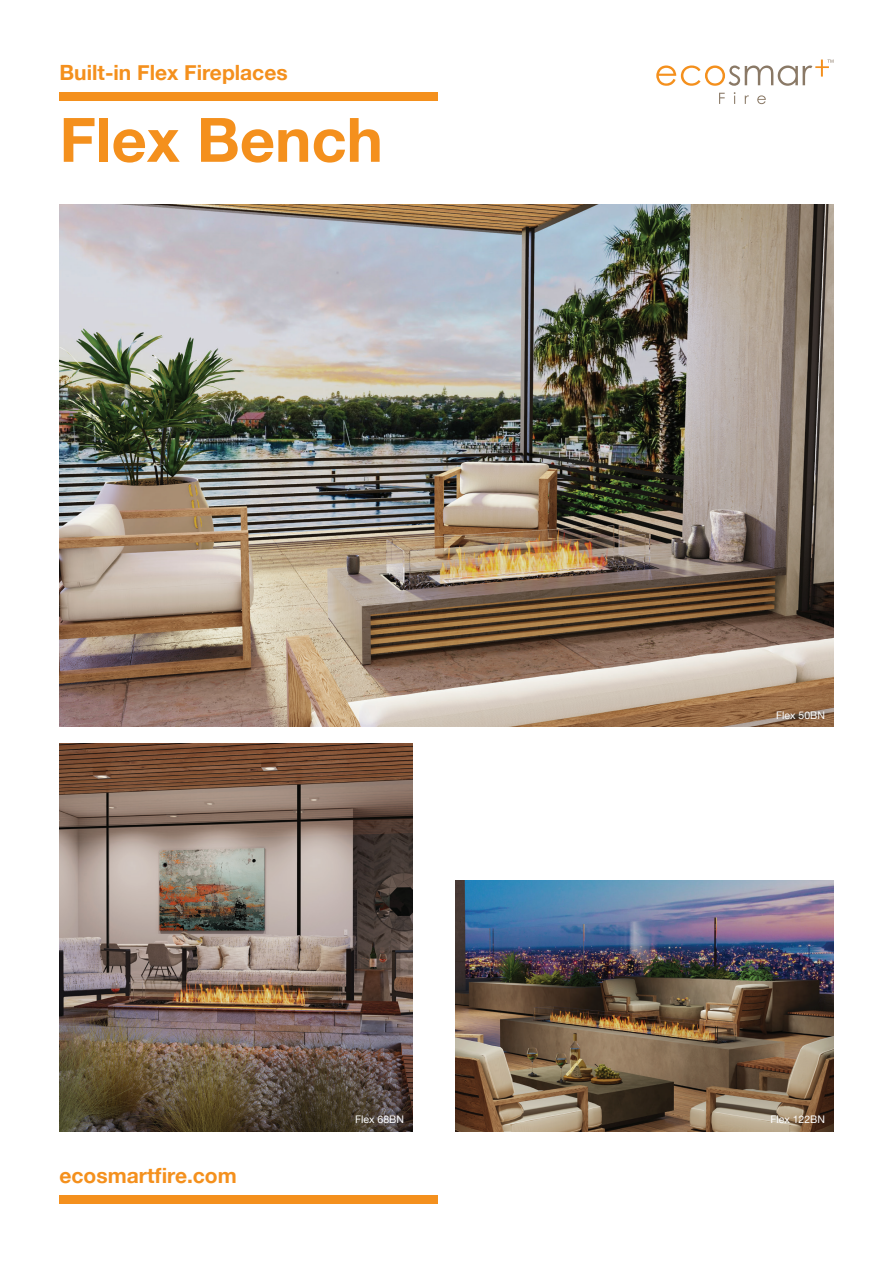
<style>
.page{position:relative;width:893px;height:1263px;background:#fff}
.page>*{position:absolute;margin:0;border:0;box-sizing:border-box;transform-origin:0 0}
.t1{font:700 61.2px "Helvetica Neue";color:#f4901d}
.t2{font:700 21px "Helvetica Neue";color:#f4901d}
.t3{font:10.5px "Helvetica Neue";color:#fff}
</style>
<div class="page">
<div style="left:60px;top:1195px;width:378px;height:8px;background:#f4901d"></div>
<svg style="left:719px;top:93px;width:6px;height:11px"></svg>
<svg style="left:745px;top:95px;width:4px;height:9px"></svg>
<svg style="left:757px;top:95px;width:9px;height:9px"></svg>
<svg style="left:656px;top:60px;width:177px;height:26px"></svg>
<div style="left:60px;top:92px;width:378px;height:8px;background:#f4901d"></div>
<img style="left:60px;top:204px;width:773px;height:522px">
<img style="left:455px;top:881px;width:378px;height:250px">
<img style="left:60px;top:744px;width:352px;height:387px">
<p class="t2" style="left:60px;top:56px;width:230px">Built-in Flex Fireplaces</p>
<p class="t1" style="left:60px;top:92px;width:325px">Flex Bench</p>
<p class="t3" style="left:776px;top:707px;width:50px">Flex 50BN</p>
<p class="t2" style="left:60px;top:1159px;width:179px">ecosmartfire.com</p>
<p class="t3" style="left:355px;top:1112px;width:50px">Flex 68BN</p>
<p class="t3" style="left:770px;top:1112px;width:56px">Flex 122BN</p>
</div>
